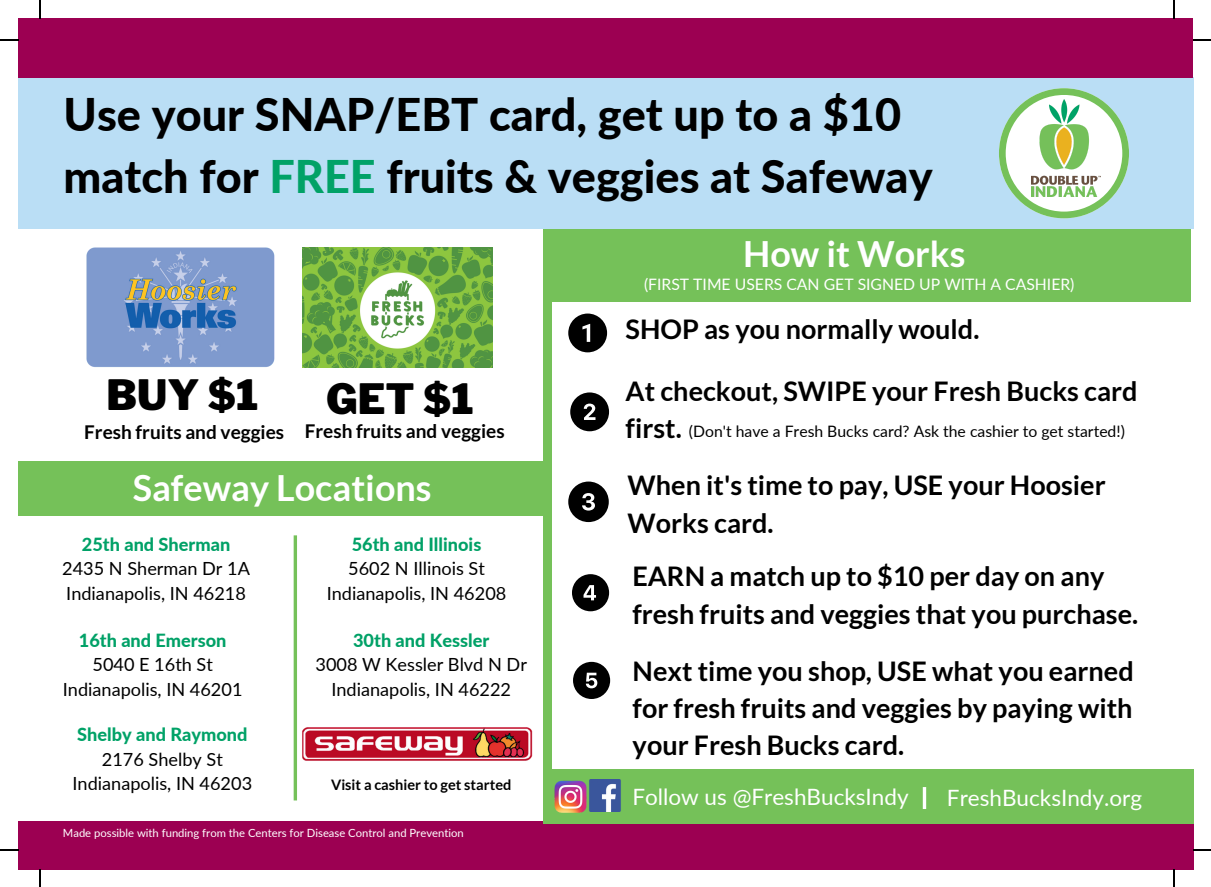
<style>
.page{position:relative;width:1211px;height:887px;background:#fff}
.page>*{position:absolute;margin:0;border:0;box-sizing:border-box;transform-origin:0 0}
.t1{font:800 45px/62.6px "Lato";color:#000}
.t2{font:900 41.4px "Libre Franklin";color:#000}
.t3{font:700 36px "Lato";color:#fff}
.t4{font:700 27px/37.1px "Lato";color:#000}
.t5{font:22.5px "Lato";color:#fff}
.t6{font:700 18.9px "Lato";color:#000}
.t7{font:18.22px/24.5px "Lato";color:#000;text-align:center}
.t8{font:800 18.22px "Lato";color:#01a167}
.t9{font:800 18.22px "Lato";color:#01a267}
.t10{font:15.75px "Lato";color:#000}
.t11{font:15.75px "Lato";color:#fff}
.t12{font:700 14.4px "Lato";color:#000}
.t13{font:11.25px "Lato";color:#fff}
.s1{color:#01a267}
</style>
<div class="page">
<div style="left:19px;top:77px;width:1174px;height:152px;background:#badef5"></div>
<div style="left:19px;top:19px;width:1174px;height:58px;background:#9c0052"></div>
<div style="left:19px;top:461px;width:528px;height:54px;background:#75c159"></div>
<img style="left:86px;top:247px;width:189px;height:120px">
<img style="left:302px;top:247px;width:191px;height:120px">
<hr style="left:294px;top:535px;width:3px;height:265px;background:#75c159">
<svg style="left:568px;top:313px;width:39px;height:39px"></svg>
<svg style="left:570px;top:392px;width:39px;height:39px"></svg>
<svg style="left:568px;top:481px;width:41px;height:41px"></svg>
<div style="left:543px;top:229px;width:9px;height:594px;background:#75c159"></div>
<div style="left:19px;top:821px;width:1174px;height:48px;background:#9c0052"></div>
<div style="left:543px;top:769px;width:650px;height:54px;background:#75c159"></div>
<img style="left:589px;top:779px;width:32px;height:32px">
<div style="left:547px;top:229px;width:643px;height:72px;background:#75c159"></div>
<img style="left:554px;top:780px;width:33px;height:33px">
<svg style="left:999px;top:88px;width:130px;height:130px"></svg>
<img style="left:1031px;top:99px;width:69px;height:97px">
<svg style="left:572px;top:574px;width:37px;height:37px"></svg>
<svg style="left:922px;top:787px;width:4px;height:22px"></svg>
<img style="left:302px;top:727px;width:231px;height:34px">
<svg style="left:573px;top:662px;width:37px;height:37px"></svg>
<svg style="left:39px;top:0;width:1px;height:19px"></svg>
<svg style="left:0;top:39px;width:19px;height:1px"></svg>
<svg style="left:1173px;top:0;width:1px;height:19px"></svg>
<svg style="left:1193px;top:39px;width:18px;height:1px"></svg>
<svg style="left:39px;top:869px;width:1px;height:18px"></svg>
<svg style="left:0;top:849px;width:19px;height:1px"></svg>
<svg style="left:1173px;top:869px;width:1px;height:18px"></svg>
<svg style="left:1193px;top:849px;width:18px;height:1px"></svg>
<h1 class="t1" style="left:64px;top:82px;width:870px">Use your SNAP/EBT card, get up to a $10 match for <span class="s1">FREE</span> fruits &amp; veggies at Safeway</h1>
<h3 class="t3" style="left:743px;top:231px;width:224px">How it Works</h3>
<p class="t11" style="left:644px;top:274px;width:432px">(FIRST TIME USERS CAN GET SIGNED UP WITH A CASHIER)</p>
<h2 class="t2" style="left:107px;top:370px;width:153px">BUY $1</h2>
<h2 class="t2" style="left:326px;top:374px;width:149px">GET $1</h2>
<p class="t6" style="left:84px;top:420px;width:422px">Fresh fruits and veggies Fresh fruits and veggies</p>
<h3 class="t3" style="left:133px;top:465px;width:300px">Safeway Locations</h3>
<p class="t8" style="left:82px;top:532px;width:150px">25th and Sherman</p>
<p class="t7" style="left:62px;top:555px;width:189px;text-align:left">2435 N Sherman Dr 1A<br>Indianapolis, IN 46218</p>
<p class="t8" style="left:79px;top:628px;width:149px">16th and Emerson</p>
<p class="t7" style="left:63px;top:651px;width:181px">5040 E 16th St<br>Indianapolis, IN 46201</p>
<p class="t9" style="left:77px;top:723px;width:172px">Shelby and Raymond</p>
<p class="t7" style="left:73px;top:746px;width:181px">2176 Shelby St<br>Indianapolis, IN 46203</p>
<p class="t8" style="left:352px;top:532px;width:131px">56th and Illinois</p>
<p class="t7" style="left:327px;top:555px;width:181px">5602 N Illinois St<br>Indianapolis, IN 46208</p>
<p class="t8" style="left:353px;top:628px;width:138px">30th and Kessler</p>
<p class="t7" style="left:315px;top:651px;width:213px">3008 W Kessler Blvd N Dr<br>Indianapolis, IN 46222</p>
<p class="t12" style="left:331px;top:776px;width:182px">Visit a cashier to get started</p>
<p class="t13" style="left:63px;top:825px;width:402px">Made possible with funding from the Centers for Disease Control and Prevention</p>
<p class="t4" style="left:625px;top:310px;width:355px">SHOP as you normally would.</p>
<p class="t4" style="left:625px;top:372px;width:513px">At checkout, SWIPE your Fresh Bucks card first.</p>
<p class="t10" style="left:689px;top:421px;width:437px">(Don't have a Fresh Bucks card? Ask the cashier to get started!)</p>
<p class="t4" style="left:627px;top:466px;width:479px">When it's time to pay, USE your Hoosier<br>Works card.</p>
<p class="t4" style="left:632px;top:557px;width:507px">EARN a match up to $10 per day on any fresh fruits and veggies that you purchase.</p>
<p class="t4" style="left:632px;top:651px;width:502px;text-align:justify">Next time you shop, USE what you earned for fresh fruits and veggies by paying with your Fresh Bucks card.</p>
<p class="t5" style="left:632px;top:782px;width:278px">Follow us @FreshBucksIndy</p>
<p class="t5" style="left:947px;top:783px;width:197px">FreshBucksIndy.org</p>
</div>
